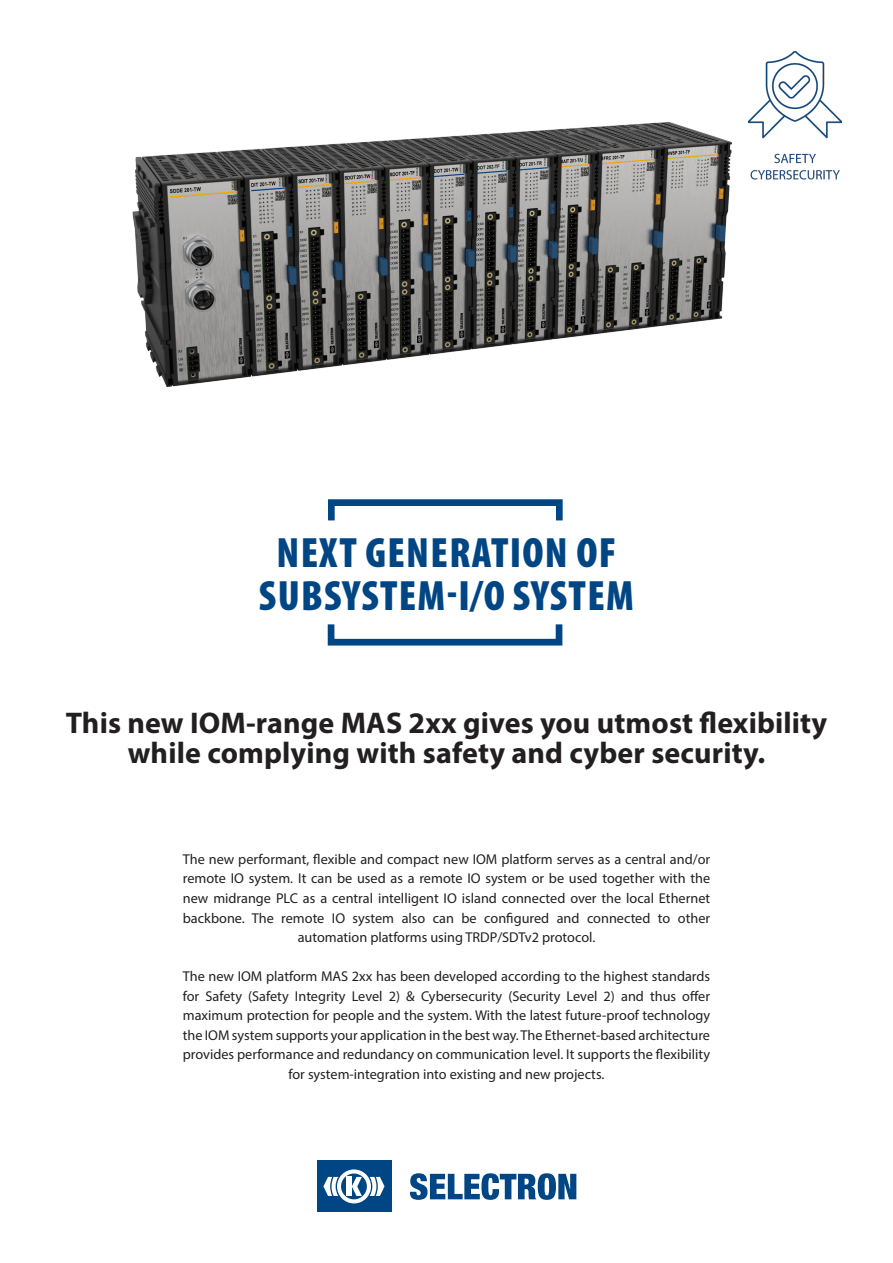
<style>
.page{position:relative;width:893px;height:1263px;background:#fff}
.page>*{position:absolute;margin:0;border:0;box-sizing:border-box;transform-origin:0 0}
.KeyVisual_Condens_28_4{font:900 condensed 42.6px "Myriad Pro";letter-spacing:.03em;color:#004684}
.Abs_Headline_Mixed_20_20pt_5_Zenter{font:700 30px/30px "Myriad Pro";letter-spacing:.005em;color:#231f20;text-align:center}
.Abs_Copy_Regular_9_5_13pt_0_BlockZenter{font:14.25px/19.5px "Myriad Pro";color:#231f20;text-align:center}
</style>
<div class="page">
<div style="left:317px;top:1161px;width:74px;height:51px;background:#004684"></div>
<svg style="left:323px;top:1169px;width:62px;height:34px"></svg>
<svg style="left:410px;top:1173px;width:166px;height:27px"></svg>
<img style="left:795px;top:51px;width:47px;height:129px">
<div style="left:328px;top:499px;width:235px;height:25px;border:7px solid #004684"></div>
<div style="left:328px;top:621px;width:234px;height:24px;border:7px solid #004684"></div>
<img style="left:132px;top:51px;width:663px;height:336px">
<p class="KeyVisual_Condens_28_4" style="left:277px;top:526px;width:341px">NEXT GENERATION OF</p>
<p class="KeyVisual_Condens_28_4" style="left:259px;top:568px;width:377px">SUBSYSTEM-I/O SYSTEM</p>
<p class="Abs_Headline_Mixed_20_20pt_5_Zenter" style="left:66px;top:706px;width:763px">This new IOM-range MAS 2xx gives you utmost flexibility while complying with safety and cyber security.</p>
<p class="Abs_Copy_Regular_9_5_13pt_0_BlockZenter" style="left:183px;top:849px;width:529px">The new performant, flexible and compact new IOM platform serves as a central and/or remote IO system. It can be used as a remote IO system or be used together with the new midrange PLC as a central intelligent IO island connected over the local Ethernet backbone. The remote IO system also can be configured and connected to other automation platforms using TRDP/SDTv2 protocol.</p>
<p class="Abs_Copy_Regular_9_5_13pt_0_BlockZenter" style="left:183px;top:966px;width:529px">The new IOM platform MAS 2xx has been developed according to the highest standards for Safety (Safety Integrity Level 2) &amp; Cybersecurity (Security Level 2) and thus offer maximum protection for people and the system. With the latest future-proof technology the IOM system supports your application in the best way. The Ethernet-based architecture provides performance and redundancy on communication level. It supports the flexibility for system-integration into existing and new projects.</p>
</div>
